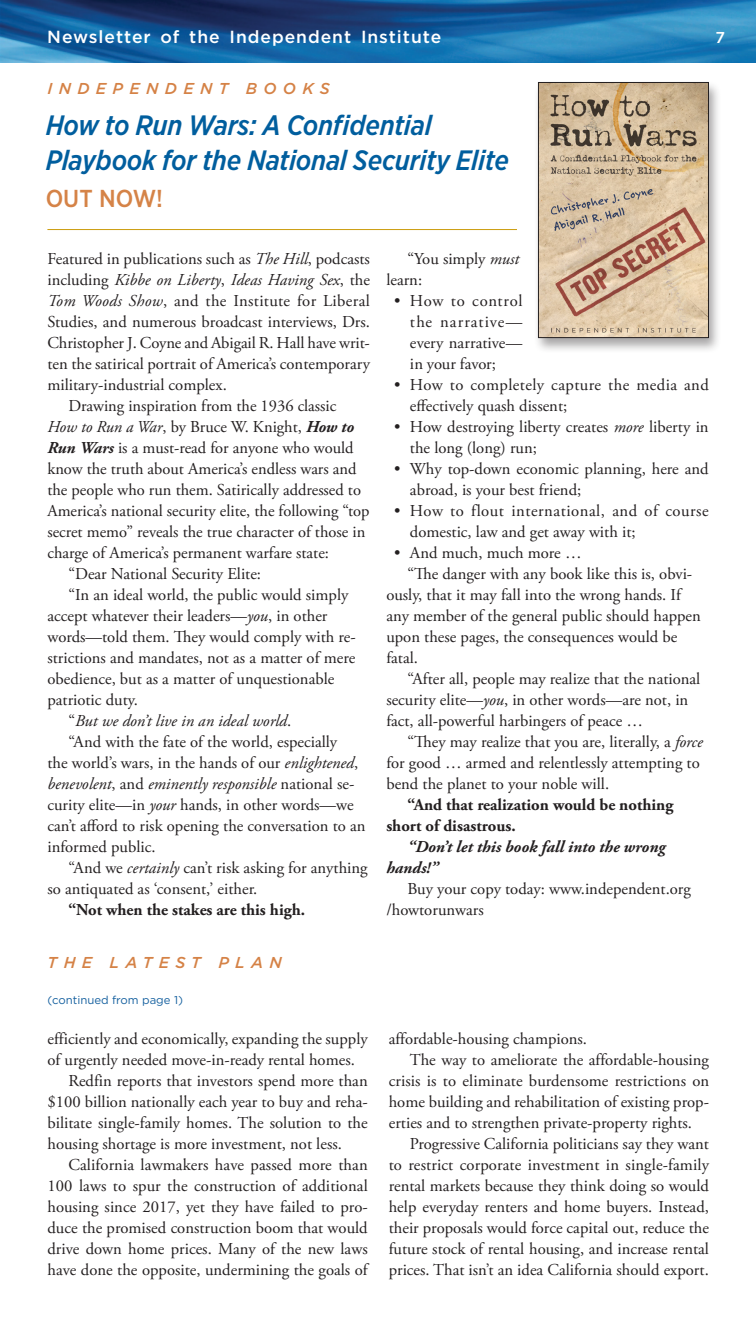
<style>
.page{position:relative;width:756px;height:1323px;background:#fff}
.page>*{position:absolute;margin:0;border:0;box-sizing:border-box;transform-origin:0 0}
.headline{font:italic 500 28px/35px "Gotham Narrow";letter-spacing:-.01em;color:#005e9e}
.Body{font:500 24.5px "Gotham Narrow";color:#d58347}
.Page___and_heading{font:500 17.5px "Gotham";letter-spacing:.055em;color:#fff}
.Body-2{font:16.62px/21px "Adobe Garamond Pro";color:#231f20}
.Body-3{font:700 16.62px/21px "Adobe Garamond Pro";color:#231f20}
.Body-4{font:16.62px/21px "Adobe Garamond Pro";letter-spacing:.03em;color:#231f20}
.Body-5{font:16.62px/21px "Adobe Garamond Pro";letter-spacing:.025em;color:#231f20}
.Body-6{font:italic 700 16.62px/21px "Adobe Garamond Pro";color:#231f20}
.Body-7{font:italic 16.62px "Adobe Garamond Pro";color:#231f20}
.Page_Title_-_Orange{font:italic 500 15.75px "Gotham";letter-spacing:.4em;color:#d58246}
.Page___and_heading-2{font:500 15.75px "Gotham";color:#fff}
.Body-8{font:11.38px "Gotham";color:#15609f}
.s1{font-style:italic}
.s2{font-weight:700;font-style:italic}
.s3{font-style:normal}
</style>
<div class="page">
<img style="left:0;top:0;width:756px;height:63px">
<div style="left:533px;top:80px;width:189px;height:274px;background:#231f20;opacity:.4"></div>
<img style="left:540px;top:84px;width:167px;height:252px">
<div style="left:538px;top:82px;width:171px;height:256px;border:1px solid #231f20"></div>
<hr style="left:47px;top:229px;width:470px;height:1px;background:#cb9c0d">
<p class="Page___and_heading" style="left:47px;top:25px;width:396px">Newsletter of the Independent Institute</p>
<p class="Page___and_heading-2" style="left:716px;top:27px;width:11px">7</p>
<p class="Page_Title_-_Orange" style="left:47px;top:79px;width:284px">INDEPENDENT BOOKS</p>
<p class="headline" style="left:46px;top:107px;width:465px">How to Run Wars: A Confidential<br>Playbook for the National Security Elite</p>
<p class="Body" style="left:46px;top:183px;width:119px">OUT NOW!</p>
<p class="Body-2" style="left:47px;top:249px;width:324px;text-align:justify">Featured in publications such as <span class="s1">The Hill</span>, podcasts including <span class="s1">Kibbe on Liberty</span>, <span class="s1">Ideas Having Sex</span>, the <span class="s1">Tom Woods Show</span>, and the Institute for Liberal Studies, and numerous broadcast interviews, Drs.<br>Christopher J. Coyne and Abigail R. Hall have writ&shy;ten the satirical portrait of America’s contemporary military-industrial complex.</p>
<p class="Body-2" style="left:47px;top:396px;width:324px;text-indent:21px">Drawing inspiration from the 1936 classic <span class="s1">How to Run a War</span>, by Bruce W. Knight, <span class="s2">How to Run Wars</span> is a must-read for anyone who would know the truth about America’s endless wars and the people who run them. Satirically addressed to America’s national security elite, the following “top secret memo” reveals the true character of those in charge of America’s permanent warfare state:</p>
<p class="Body-2" style="left:68px;top:564px;width:194px">“Dear National Security Elite:</p>
<p class="Body-2" style="left:47px;top:585px;width:310px;text-indent:21px">“In an ideal world, the public would simply accept whatever their leaders—<span class="s1">you</span>, in other words—told them. They would comply with re&shy;strictions and mandates, not as a matter of mere obedience, but as a matter of unquestionable patriotic duty.</p>
<p class="Body-7" style="left:68px;top:711px;width:224px"><span class="s3">“</span>But we don’t live in an ideal world<span class="s3">.</span></p>
<p class="Body-2" style="left:47px;top:732px;width:320px;text-indent:21px">“And with the fate of the world, especially<br>the world’s wars, in the hands of our <span class="s1">enlightened</span>, <span class="s1">benevolent</span>, and <span class="s1">eminently responsible</span> national se&shy;curity elite—in <span class="s1">your</span> hands, in other words—we can’t afford to risk opening the conversation to an informed public.</p>
<p class="Body-2" style="left:47px;top:858px;width:322px;text-indent:21px">“And we <span class="s1">certainly</span> can’t risk asking for anything so antiquated as ‘consent,’ either.</p>
<p class="Body-3" style="left:68px;top:899px;width:238px">“Not when the stakes are this high.</p>
<p class="Page_Title_-_Orange" style="left:48px;top:952px;width:236px">THE LATEST PLAN</p>
<p class="Body-8" style="left:48px;top:993px;width:137px">(continued from page 1)</p>
<p class="Body-2" style="left:48px;top:1029px;width:322px">efficiently and economically, expanding the supply of urgently needed move-in-ready rental homes.</p>
<p class="Body-2" style="left:48px;top:1071px;width:322px;text-align:justify;text-indent:21px">Redfin reports that investors spend more than $100 billion nationally each year to buy and reha&shy;bilitate single-family homes. The solution to the housing shortage is more investment, not less.</p>
<p class="Body-2" style="left:48px;top:1155px;width:322px;text-align:justify;text-indent:21px">California lawmakers have passed more than 100 laws to spur the construction of additional housing since 2017, yet they have failed to pro&shy;duce the promised construction boom that would drive down home prices. Many of the new laws have done the opposite, undermining the goals of</p>
<p class="Body-2" style="left:386px;top:249px;width:134px;text-indent:21px">“You simply <span class="s1">must </span>learn:</p>
<p class="Body-2" style="left:410px;top:291px;width:114px;text-align:justify;text-indent:-16px">• How to control the narrative— every narrative— in your favor;</p>
<p class="Body-5" style="left:410px;top:375px;width:300px;text-indent:-16px">• How to completely capture the media and effectively quash dissent;</p>
<p class="Body-2" style="left:410px;top:417px;width:300px;text-indent:-16px">• How destroying liberty creates <span class="s1">more</span> liberty in the long (long) run;</p>
<p class="Body-2" style="left:410px;top:459px;width:300px;text-indent:-16px">• Why top-down economic planning, here and abroad, is your best friend;</p>
<p class="Body-4" style="left:410px;top:501px;width:300px;text-indent:-16px">• How to flout international, and of course domestic, law and get away with it;</p>
<p class="Body-2" style="left:394px;top:543px;width:189px">• And much, much more …</p>
<p class="Body-2" style="left:386px;top:564px;width:316px;text-indent:21px">“The danger with any book like this is, obvi&shy;ously, that it may fall into the wrong hands. If any member of the general public should happen upon these pages, the consequences would be fatal.</p>
<p class="Body-2" style="left:386px;top:669px;width:316px;text-indent:21px">“After all, people may realize that the national security elite—<span class="s1">you</span>, in other words—are not, in fact, all-powerful harbingers of peace …</p>
<p class="Body-2" style="left:386px;top:732px;width:318px;text-indent:21px">“They may realize that you are, literally, a <span class="s1">force </span>for good … armed and relentlessly attempting to bend the planet to your noble will.</p>
<p class="Body-3" style="left:386px;top:794px;width:289px;text-indent:21px">“And that realization would be nothing short of disastrous.</p>
<p class="Body-6" style="left:386px;top:836px;width:281px;text-indent:21px">“Don’t let this book fall into the wrong hands!”</p>
<p class="Body-2" style="left:386px;top:879px;width:306px;text-indent:21px">Buy your copy today: www.independent.org /howtorunwars</p>
<p class="Body-2" style="left:389px;top:1029px;width:200px">affordable-housing champions.</p>
<p class="Body-2" style="left:389px;top:1050px;width:322px;text-align:justify;text-indent:21px">The way to ameliorate the affordable-housing crisis is to eliminate burdensome restrictions on home building and rehabilitation of existing prop&shy;erties and to strengthen private-property rights.</p>
<p class="Body-2" style="left:389px;top:1134px;width:322px;text-align:justify;text-indent:21px">Progressive California politicians say they want to restrict corporate investment in single-family rental markets because they think doing so would help everyday renters and home buyers. Instead, their proposals would force capital out, reduce the future stock of rental housing, and increase rental prices. That isn’t an idea California should export.</p>
</div>
